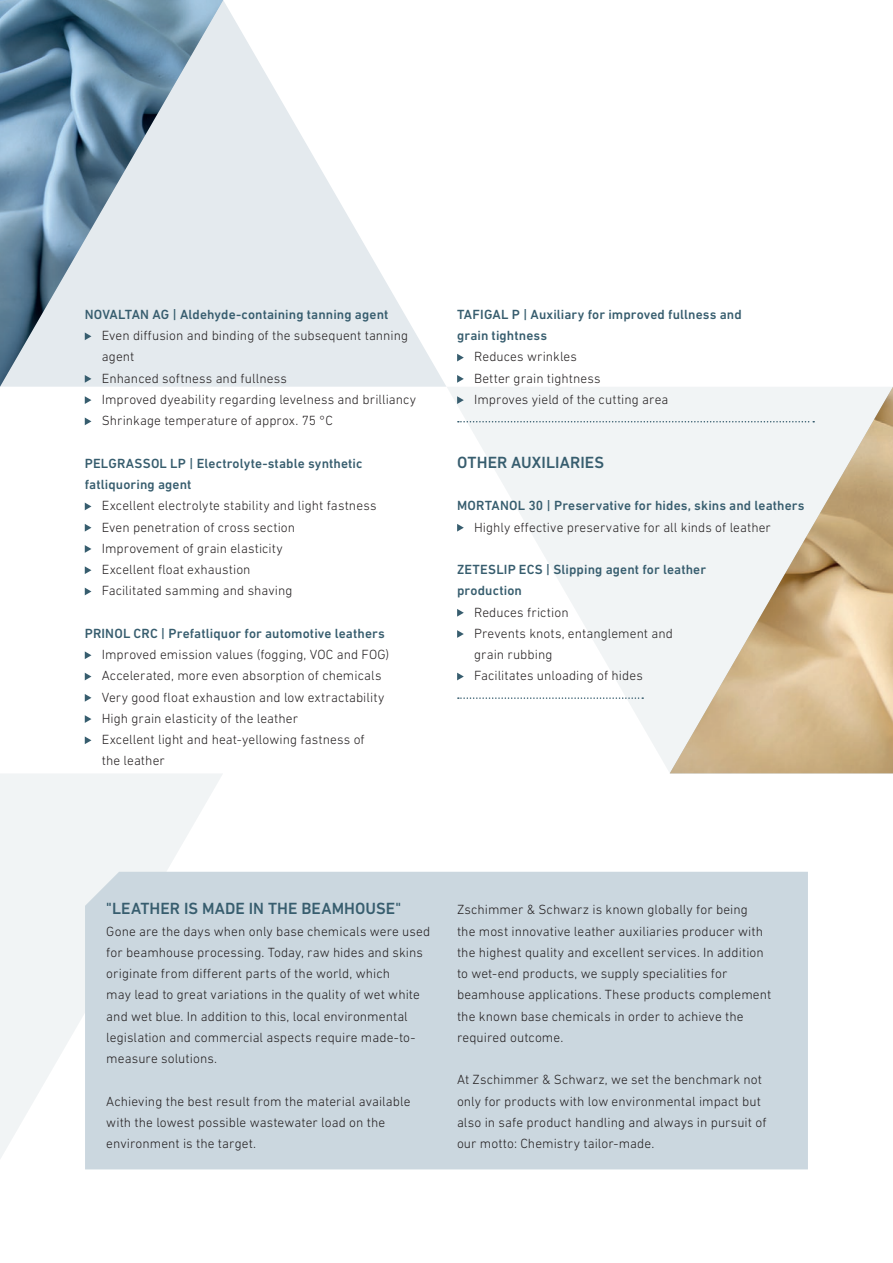
<style>
.page{position:relative;width:893px;height:1263px;background:#fff}
.page>*{position:absolute;margin:0;border:0;box-sizing:border-box;transform-origin:0 0}
.ZS_Fließtext_Zwische{font:500 16.5px "DIN Next LT Pro";letter-spacing:.005em;color:#375d6e}
.ZS_FLIESSTEXT{font:500 16.5px "DIN Next LT Pro";letter-spacing:.005em;color:#375d6e}
.ZS_FLIESSTEXT-2{font:300 13.5px/21.3px "DIN Next LT Pro";letter-spacing:.005em;color:#231f20}
.Produktfolder_Fließt{font:300 13.5px/21.3px "DIN Next LT Pro";letter-spacing:.005em;color:#231f20}
.ZS_Fließtext_Zwische-2{font:500 13.5px/21.3px "DIN Next LT Pro";letter-spacing:.01em;color:#375d6e}
</style>
<div class="page">
<svg style="left:0;top:774px;width:223px;height:385px;fill:#f1f4f5"></svg>
<svg style="left:223px;top:0;width:223px;height:387px;fill:#ecf0f3"></svg>
<img style="left:0;top:0;width:223px;height:387px">
<svg style="left:447px;top:387px;width:223px;height:386px;fill:#f1f4f5"></svg>
<img style="left:670px;top:387px;width:223px;height:386px">
<div style="left:85px;top:872px;width:723px;height:297px;background:#cbd7df"></div>
<svg style="left:85px;top:332px;width:6px;height:8px"></svg>
<svg style="left:85px;top:375px;width:6px;height:8px"></svg>
<svg style="left:85px;top:396px;width:6px;height:8px"></svg>
<svg style="left:85px;top:417px;width:6px;height:8px"></svg>
<svg style="left:85px;top:503px;width:6px;height:7px"></svg>
<svg style="left:85px;top:524px;width:6px;height:7px"></svg>
<svg style="left:85px;top:545px;width:6px;height:8px"></svg>
<svg style="left:85px;top:566px;width:6px;height:8px"></svg>
<svg style="left:85px;top:588px;width:6px;height:7px"></svg>
<svg style="left:85px;top:651px;width:6px;height:8px"></svg>
<svg style="left:85px;top:673px;width:6px;height:7px"></svg>
<svg style="left:85px;top:694px;width:6px;height:8px"></svg>
<svg style="left:85px;top:715px;width:6px;height:8px"></svg>
<svg style="left:85px;top:736px;width:6px;height:8px"></svg>
<svg style="left:458px;top:421px;width:356px;height:1px"></svg>
<svg style="left:458px;top:697px;width:185px;height:2px"></svg>
<svg style="left:457px;top:354px;width:7px;height:7px"></svg>
<svg style="left:457px;top:375px;width:7px;height:8px"></svg>
<svg style="left:457px;top:396px;width:7px;height:8px"></svg>
<svg style="left:457px;top:524px;width:7px;height:7px"></svg>
<svg style="left:457px;top:609px;width:7px;height:8px"></svg>
<svg style="left:457px;top:630px;width:7px;height:8px"></svg>
<svg style="left:457px;top:673px;width:7px;height:7px"></svg>
<p class="ZS_Fließtext_Zwische-2" style="left:85px;top:304px;width:305px">NOVALTAN AG | Aldehyde-containing tanning agent</p>
<p class="Produktfolder_Fließt" style="left:102px;top:325px;width:308px">Even diffusion and binding of the subsequent tanning agent</p>
<p class="Produktfolder_Fließt" style="left:102px;top:367px;width:187px">Enhanced softness and fullness</p>
<p class="Produktfolder_Fließt" style="left:102px;top:389px;width:316px">Improved dyeability regarding levelness and brilliancy</p>
<p class="Produktfolder_Fließt" style="left:102px;top:410px;width:233px">Shrinkage temperature of approx. 75 °C</p>
<p class="ZS_Fließtext_Zwische-2" style="left:85px;top:452px;width:279px">PELGRASSOL LP | Electrolyte-stable synthetic fatliquoring agent</p>
<p class="Produktfolder_Fließt" style="left:102px;top:495px;width:276px">Excellent electrolyte stability and light fastness</p>
<p class="Produktfolder_Fließt" style="left:102px;top:516px;width:195px">Even penetration of cross section</p>
<p class="Produktfolder_Fließt" style="left:102px;top:537px;width:183px">Improvement of grain elasticity</p>
<p class="Produktfolder_Fließt" style="left:102px;top:559px;width:150px">Excellent float exhaustion</p>
<p class="Produktfolder_Fließt" style="left:102px;top:580px;width:192px">Facilitated samming and shaving</p>
<p class="ZS_Fließtext_Zwische-2" style="left:85px;top:622px;width:301px">PRINOL CRC | Prefatliquor for automotive leathers</p>
<p class="Produktfolder_Fließt" style="left:102px;top:644px;width:289px">Improved emission values (fogging, VOC and FOG)</p>
<p class="Produktfolder_Fließt" style="left:102px;top:665px;width:281px">Accelerated, more even absorption of chemicals</p>
<p class="Produktfolder_Fließt" style="left:102px;top:686px;width:284px">Very good float exhaustion and low extractability<br>High grain elasticity of the leather</p>
<p class="Produktfolder_Fließt" style="left:102px;top:729px;width:264px">Excellent light and heat-yellowing fastness of the leather</p>
<p class="ZS_Fließtext_Zwische-2" style="left:457px;top:304px;width:286px">TAFIGAL P | Auxiliary for improved fullness and grain tightness</p>
<p class="Produktfolder_Fließt" style="left:474px;top:346px;width:104px">Reduces wrinkles</p>
<p class="Produktfolder_Fließt" style="left:474px;top:367px;width:128px">Better grain tightness</p>
<p class="Produktfolder_Fließt" style="left:474px;top:389px;width:196px">Improves yield of the cutting area</p>
<p class="ZS_FLIESSTEXT" style="left:457px;top:453px;width:149px">OTHER AUXILIARIES</p>
<p class="ZS_Fließtext_Zwische-2" style="left:457px;top:495px;width:349px">MORTANOL 30 | Preservative for hides, skins and leathers</p>
<p class="Produktfolder_Fließt" style="left:474px;top:516px;width:298px">Highly effective preservative for all kinds of leather</p>
<p class="ZS_Fließtext_Zwische-2" style="left:457px;top:559px;width:250px">ZETESLIP ECS | Slipping agent for leather production</p>
<p class="Produktfolder_Fließt" style="left:474px;top:601px;width:96px">Reduces friction</p>
<p class="Produktfolder_Fließt" style="left:474px;top:622px;width:200px">Prevents knots, entanglement and grain rubbing</p>
<p class="Produktfolder_Fließt" style="left:474px;top:665px;width:170px">Facilitates unloading of hides</p>
<p class="ZS_Fließtext_Zwische" style="left:106px;top:899px;width:296px">"LEATHER IS MADE IN THE BEAMHOUSE"</p>
<p class="ZS_FLIESSTEXT-2" style="left:106px;top:920px;width:326px">Gone are the days when only base chemicals were used for beamhouse processing. Today, raw hides and skins originate from different parts of the world, which</p>
<p class="ZS_FLIESSTEXT-2" style="left:106px;top:984px;width:315px">may lead to great variations in the quality of wet white and wet blue. In addition to this, local environmental legislation and commercial aspects require made-to&shy;measure solutions.</p>
<p class="ZS_FLIESSTEXT-2" style="left:106px;top:1090px;width:306px">Achieving the best result from the material available with the lowest possible wastewater load on the environment is the target.</p>
<p class="ZS_FLIESSTEXT-2" style="left:457px;top:899px;width:316px">Zschimmer &amp; Schwarz is known globally for being<br>the most innovative leather auxiliaries producer with the highest quality and excellent services. In addition to wet-end products, we supply specialities for beamhouse applications. These products complement the known base chemicals in order to achieve the required outcome.</p>
<p class="ZS_FLIESSTEXT-2" style="left:457px;top:1069px;width:311px">At Zschimmer &amp; Schwarz, we set the benchmark not only for products with low environmental impact but also in safe product handling and always in pursuit of our motto: Chemistry tailor-made.</p>
</div>
